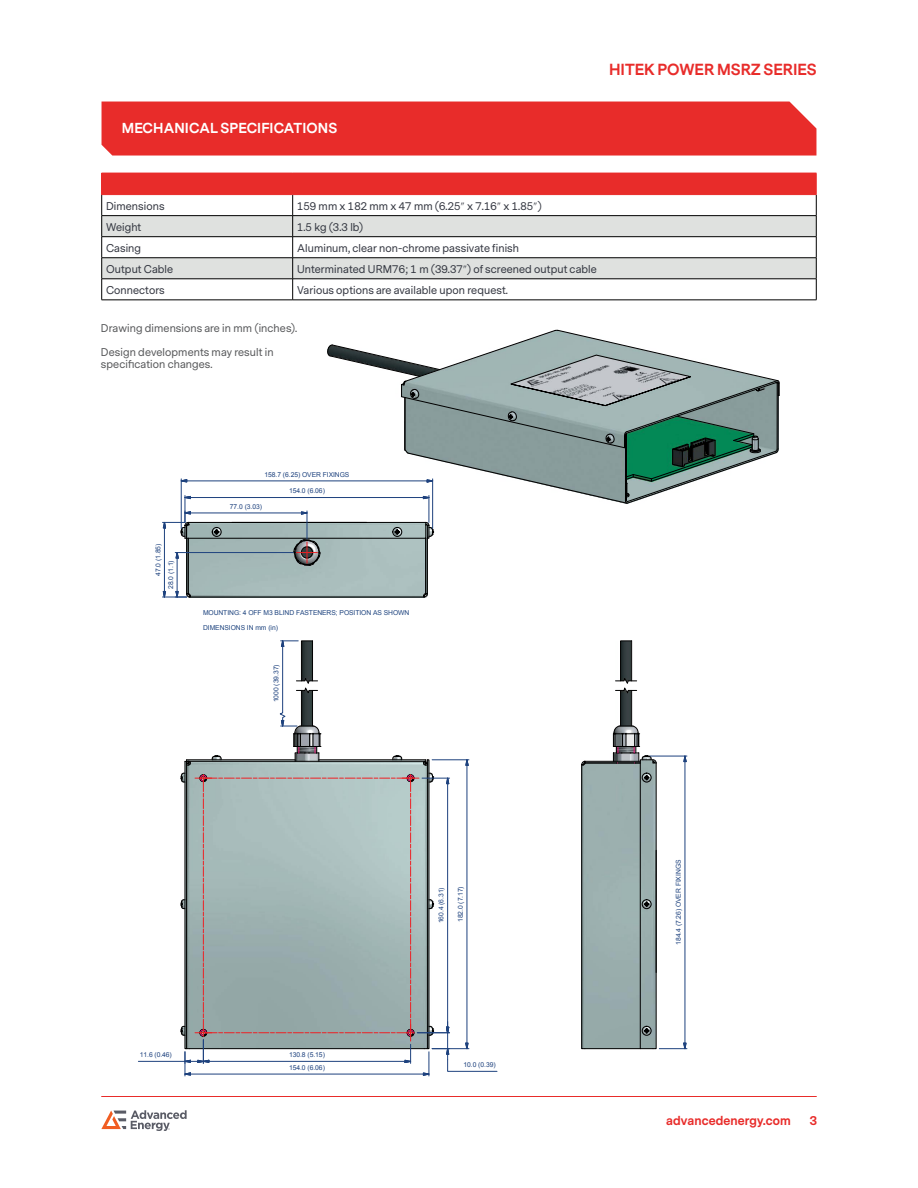
<style>
.page{position:relative;width:918px;height:1188px;background:#fff}
.page>*{position:absolute;margin:0;border:0;box-sizing:border-box;transform-origin:0 0}
.t1{font:700 15px "Messina Sans";color:#e82c2a}
.t2{font:700 13.5px "Messina Sans";letter-spacing:.01em;color:#fff}
.t3{font:700 12px "Messina Sans";letter-spacing:.01em;color:#e82c2a}
.t4{font:10.5px "Messina Sans";letter-spacing:.01em;color:#343741}
.t5{font:10.5px/12px "Messina Sans";letter-spacing:.01em;color:#58595b}
.t6{font:6.75px "Arial";letter-spacing:-.005em;color:#1e427e}
.t7{font:6.75px "Arial";letter-spacing:-.01em;color:#1d437e}
</style>
<div class="page">
<svg style="left:101px;top:1110px;width:86px;height:21px"></svg>
<hr style="left:102px;top:1096px;width:714px;height:1px;background:#e82c2a">
<div style="left:102px;top:102px;width:714px;height:54px;background:#e82c2a"></div>
<div style="left:102px;top:173px;width:714px;height:22px;background:#e82c2a"></div>
<svg style="left:102px;top:195px;width:714px;height:105px"></svg>
<svg style="left:102px;top:216px;width:714px;height:63px;fill:#dfe1df"></svg>
<hr style="left:102px;top:215px;width:191px;height:1px;background:#000">
<hr style="left:293px;top:215px;width:523px;height:1px;background:#000">
<hr style="left:102px;top:236px;width:191px;height:1px;background:#000">
<hr style="left:293px;top:236px;width:523px;height:1px;background:#000">
<hr style="left:102px;top:257px;width:191px;height:1px;background:#000">
<hr style="left:293px;top:257px;width:523px;height:1px;background:#000">
<hr style="left:102px;top:279px;width:191px;height:1px;background:#000">
<hr style="left:293px;top:279px;width:523px;height:1px;background:#000">
<svg style="left:292px;top:195px;width:1px;height:105px"></svg>
<hr style="left:102px;top:300px;width:191px;height:1px;background:#000">
<hr style="left:293px;top:300px;width:523px;height:1px;background:#000">
<svg style="left:101px;top:173px;width:1px;height:127px"></svg>
<svg style="left:816px;top:173px;width:1px;height:127px"></svg>
<img style="left:584px;top:695px;width:50px;height:353px">
<hr style="left:585px;top:763px;width:55px;height:1px;background:#000">
<hr style="left:585px;top:761px;width:55px;height:1px;background:#000">
<hr style="left:585px;top:1048px;width:55px;height:1px;background:#000">
<svg style="left:581px;top:761px;width:5px;height:288px"></svg>
<hr style="left:620px;top:690px;width:1px;height:36px;background:#000">
<hr style="left:631px;top:690px;width:1px;height:36px;background:#000">
<svg style="left:615px;top:641px;width:22px;height:54px"></svg>
<hr style="left:138px;top:1061px;width:47px;height:1px;background:#1e427e">
<svg style="left:613px;top:726px;width:74px;height:324px"></svg>
<hr style="left:650px;top:756px;width:37px;height:1px;background:#1e427e">
<svg style="left:163px;top:330px;width:617px;height:268px"></svg>
<hr style="left:187px;top:481px;width:240px;height:1px;background:#1e427e">
<hr style="left:432px;top:479px;width:1px;height:49px;background:#1e427e">
<hr style="left:181px;top:479px;width:1px;height:49px;background:#1e427e">
<svg style="left:181px;top:640px;width:316px;height:436px"></svg>
<p class="t2" style="left:122px;top:119px;width:217px">MECHANICAL SPECIFICATIONS</p>
<h1 class="t1" style="left:609px;top:59px;width:209px">HITEK POWER MSRZ SERIES</h1>
<p class="t4" style="left:106px;top:199px;width:60px">Dimensions</p>
<p class="t4" style="left:297px;top:199px;width:246px">159 mm x 182 mm x 47 mm (6.25 x 7.16 x 1.85 )</p>
<p class="t4" style="left:106px;top:220px;width:37px">Weight</p>
<p class="t4" style="left:297px;top:220px;width:68px">1.5 kg (3.3 lb)</p>
<p class="t4" style="left:106px;top:241px;width:37px">Casing</p>
<p class="t4" style="left:297px;top:241px;width:224px">Aluminum, clear non-chrome passivate finish</p>
<p class="t4" style="left:106px;top:262px;width:69px">Output Cable</p>
<p class="t4" style="left:297px;top:262px;width:301px">Unterminated URM76; 1 m (39.37 ) of screened output cable</p>
<p class="t4" style="left:106px;top:283px;width:60px">Connectors</p>
<p class="t4" style="left:297px;top:283px;width:212px">Various options are available upon request.</p>
<p class="t5" style="left:101px;top:322px;width:198px">Drawing dimensions are in mm (inches).</p>
<p class="t5" style="left:101px;top:346px;width:174px">Design developments may result in specification changes.</p>
<p class="t6" style="left:154px;top:576px;width:34px;rotate:-90deg">47 0. (1 8. 5)</p>
<p class="t6" style="left:166px;top:589px;width:30px;rotate:-90deg">28 0. (1 1. )</p>
<p class="t6" style="left:265px;top:470px;width:86px">158.7 (6.25) OVER FIXINGS</p>
<p class="t6" style="left:230px;top:502px;width:34px">77.0 (3.03)</p>
<p class="t6" style="left:289px;top:487px;width:37px">154.0 (6.06)</p>
<p class="t7" style="left:203px;top:608px;width:208px">MOUNTING: 4 OFF M3 BLIND FASTENERS; POSITION AS SHOWN</p>
<p class="t7" style="left:203px;top:623px;width:76px">DIMENSIONS IN mm (in)</p>
<p class="t6" style="left:272px;top:702px;width:39px;rotate:-90deg">1000 (39 3. 7)</p>
<p class="t6" style="left:140px;top:1050px;width:34px">11.6 (0.46)</p>
<p class="t6" style="left:289px;top:1050px;width:37px">130.8 (5.15)</p>
<p class="t6" style="left:289px;top:1063px;width:37px">154.0 (6.06)</p>
<p class="t6" style="left:437px;top:923px;width:37px;rotate:-90deg">160 4. (6 3. 1)</p>
<p class="t6" style="left:456px;top:922px;width:37px;rotate:-90deg">182.0 (7.17)</p>
<p class="t6" style="left:464px;top:1060px;width:34px">10.0 (0.39)</p>
<p class="t6" style="left:674px;top:945px;width:87px;rotate:-90deg">184 4. (7 2. 6) OVER F XI NI GS</p>
<p class="t3" style="left:666px;top:1113px;width:126px">advancedenergy.com</p>
<p class="t3" style="left:810px;top:1113px;width:9px">3</p>
</div>
